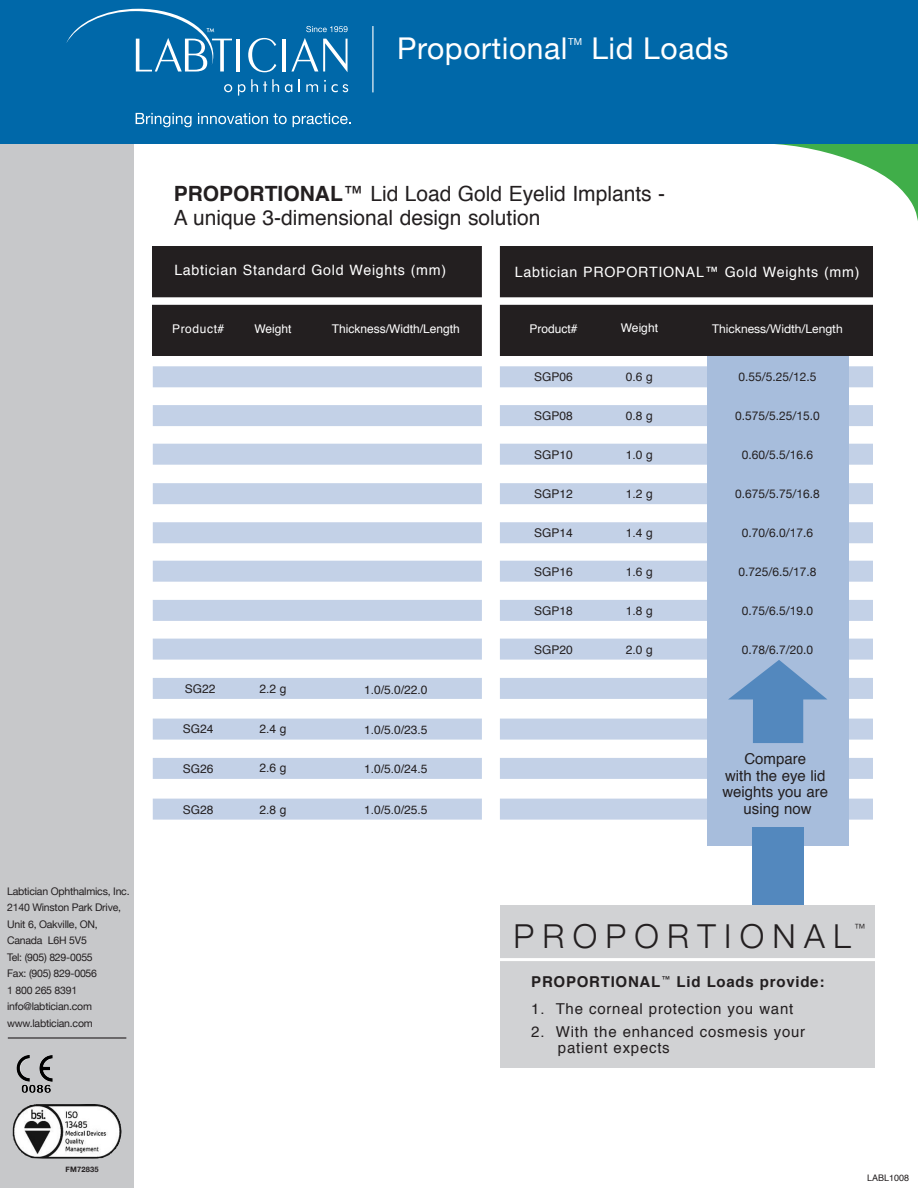
<style>
.page{position:relative;width:918px;height:1188px;background:#fff}
.page>*{position:absolute;margin:0;border:0;box-sizing:border-box;transform-origin:0 0}
.t1{font:300 33px "Helvetica Neue";letter-spacing:.25em;color:#231f20}
.t2{font:30px "Helvetica Neue";letter-spacing:.02em;color:#fff}
.t3{font:21px "Helvetica";color:#231f20}
.t4{font:15px "Helvetica";letter-spacing:.05em;color:#231f20}
.t5{font:15px/16.5px "Helvetica";color:#231f20}
.t6{font:700 15px "Helvetica";letter-spacing:.05em;color:#231f20}
.t7{font:14.25px "Helvetica";letter-spacing:.05em;color:#fff}
.t8{font:12px "Helvetica";color:#231f20}
.t9{font:12px "Helvetica Neue";color:#231f20}
.t10{font:12px "Helvetica";color:#fff}
.t11{font:12px "Helvetica Neue";color:#fff}
.t12{font:12px "Helvetica";letter-spacing:.05em;color:#fff}
.t13{font:300 11.4px "Helvetica Neue";color:#231f20}
.t14{font:10.5px/16.5px "Helvetica Neue";letter-spacing:-.02em;color:#231f20}
.t15{font:9.6px "Helvetica Neue";color:#fff}
.t16{font:9px "Helvetica";color:#231f20}
.t17{font:700 7.5px "Helvetica Neue";letter-spacing:.03em;color:#231f20}
.s1{font-weight:700}
</style>
<div class="page">
<div style="left:0;top:0;width:134px;height:1188px;background:#c7c8ca"></div>
<div style="left:153px;top:405px;width:720px;height:21px;background:#c3d1e7"></div>
<div style="left:153px;top:444px;width:720px;height:21px;background:#c3d1e7"></div>
<div style="left:153px;top:483px;width:720px;height:21px;background:#c3d1e7"></div>
<div style="left:153px;top:522px;width:720px;height:21px;background:#c3d1e7"></div>
<div style="left:153px;top:561px;width:720px;height:21px;background:#c3d1e7"></div>
<div style="left:153px;top:600px;width:720px;height:21px;background:#c3d1e7"></div>
<div style="left:153px;top:639px;width:720px;height:21px;background:#c3d1e7"></div>
<div style="left:153px;top:678px;width:720px;height:21px;background:#c3d1e7"></div>
<div style="left:153px;top:719px;width:720px;height:21px;background:#c3d1e7"></div>
<div style="left:153px;top:758px;width:720px;height:21px;background:#c3d1e7"></div>
<div style="left:153px;top:799px;width:720px;height:21px;background:#c3d1e7"></div>
<div style="left:153px;top:366px;width:720px;height:21px;background:#c3d1e7"></div>
<div style="left:153px;top:247px;width:333px;height:109px;background:#231f20"></div>
<div style="left:496px;top:247px;width:377px;height:109px;background:#231f20"></div>
<div style="left:707px;top:356px;width:142px;height:490px;background:#a7bddc"></div>
<div style="left:146px;top:297px;width:734px;height:8px;background:#fff"></div>
<div style="left:482px;top:245px;width:18px;height:816px;background:#fff"></div>
<div style="left:752px;top:828px;width:51px;height:126px;background:#5388be"></div>
<div style="left:501px;top:906px;width:374px;height:162px;background:#d1d2d4"></div>
<hr style="left:493px;top:958px;width:391px;height:3px;background:#fff">
<svg style="left:702px;top:144px;width:216px;height:103px"></svg>
<div style="left:0;top:0;width:918px;height:144px;background:#0068a9"></div>
<svg style="left:66px;top:9px;width:166px;height:63px"></svg>
<hr style="left:237px;top:39px;width:3px;height:33px;background:#fff">
<svg style="left:248px;top:38px;width:28px;height:34px"></svg>
<hr style="left:283px;top:39px;width:3px;height:33px;background:#fff">
<svg style="left:291px;top:38px;width:57px;height:34px"></svg>
<svg style="left:224px;top:84px;width:8px;height:8px"></svg>
<svg style="left:238px;top:79px;width:41px;height:17px"></svg>
<svg style="left:285px;top:84px;width:7px;height:8px"></svg>
<svg style="left:299px;top:79px;width:1px;height:13px"></svg>
<svg style="left:306px;top:84px;width:12px;height:8px"></svg>
<svg style="left:324px;top:80px;width:24px;height:12px"></svg>
<svg style="left:306px;top:26px;width:42px;height:6px"></svg>
<svg style="left:136px;top:113px;width:56px;height:14px"></svg>
<svg style="left:198px;top:113px;width:89px;height:11px"></svg>
<svg style="left:293px;top:113px;width:58px;height:14px"></svg>
<hr style="left:372px;top:26px;width:1px;height:66px;background:#fff">
<svg style="left:728px;top:660px;width:99px;height:83px"></svg>
<hr style="left:8px;top:1037px;width:118px;height:2px;background:#231f20">
<img style="left:13px;top:1104px;width:109px;height:55px">
<img style="left:16px;top:1057px;width:14px;height:25px">
<p class="t2" style="left:397px;top:27px;width:172px">Proportional</p>
<p class="t15" style="left:568px;top:35px;width:16px">TM</p>
<p class="t2" style="left:591px;top:27px;width:139px">Lid Loads</p>
<p class="t14" style="left:7px;top:884px;width:124px">Labtician Ophthalmics, Inc.</p>
<p class="t14" style="left:7px;top:900px;width:116px">2140 Winston Park Drive,<br>Unit 6, Oakville, ON,<br>Canada L6H 5V5</p>
<p class="t14" style="left:7px;top:950px;width:87px">Tel: (905) 829-0055</p>
<p class="t14" style="left:7px;top:966px;width:91px">Fax: (905) 829-0056</p>
<p class="t14" style="left:7px;top:983px;width:72px">1 800 265 8391</p>
<p class="t14" style="left:7px;top:999px;width:86px">info@labtician.com</p>
<p class="t14" style="left:7px;top:1016px;width:87px">www.labtician.com</p>
<p class="t17" style="left:65px;top:1163px;width:35px">FM72835</p>
<p class="t3" style="left:174px;top:178px;width:493px"><span class="s1">PROPORTIONAL</span>™ Lid Load Gold Eyelid Implants -</p>
<p class="t3" style="left:174px;top:202px;width:368px">A unique 3-dimensional design solution</p>
<p class="t7" style="left:174px;top:259px;width:273px">Labtician Standard Gold Weights (mm)</p>
<p class="t7" style="left:515px;top:261px;width:346px">Labtician PROPORTIONAL™ Gold Weights (mm)</p>
<p class="t12" style="left:172px;top:320px;width:54px">Product#</p>
<p class="t10" style="left:254px;top:319px;width:39px">Weight</p>
<p class="t10" style="left:332px;top:320px;width:130px">Thickness/Width/Length</p>
<p class="t8" style="left:185px;top:679px;width:32px">SG22</p>
<p class="t8" style="left:183px;top:720px;width:32px">SG24</p>
<p class="t8" style="left:183px;top:760px;width:32px">SG26</p>
<p class="t8" style="left:183px;top:801px;width:32px">SG28</p>
<p class="t8" style="left:260px;top:679px;width:29px">2.2 g</p>
<p class="t8" style="left:260px;top:720px;width:29px">2.4 g</p>
<p class="t8" style="left:260px;top:759px;width:29px">2.6 g</p>
<p class="t8" style="left:260px;top:801px;width:29px">2.8 g</p>
<p class="t8" style="left:364px;top:680px;width:65px">1.0/5.0/22.0</p>
<p class="t8" style="left:364px;top:721px;width:65px">1.0/5.0/23.5</p>
<p class="t8" style="left:364px;top:760px;width:65px">1.0/5.0/24.5</p>
<p class="t8" style="left:364px;top:800px;width:65px">1.0/5.0/25.5</p>
<p class="t10" style="left:530px;top:319px;width:50px">Product#</p>
<p class="t8" style="left:534px;top:367px;width:40px">SGP06</p>
<p class="t8" style="left:534px;top:406px;width:40px">SGP08</p>
<p class="t8" style="left:534px;top:445px;width:40px">SGP10</p>
<p class="t8" style="left:534px;top:484px;width:40px">SGP12</p>
<p class="t8" style="left:534px;top:523px;width:40px">SGP14</p>
<p class="t8" style="left:534px;top:562px;width:40px">SGP16</p>
<p class="t8" style="left:534px;top:601px;width:40px">SGP18</p>
<p class="t8" style="left:534px;top:640px;width:40px">SGP20</p>
<p class="t10" style="left:621px;top:319px;width:39px">Weight</p>
<p class="t8" style="left:626px;top:368px;width:29px">0.6 g</p>
<p class="t8" style="left:626px;top:407px;width:29px">0.8 g</p>
<p class="t8" style="left:626px;top:446px;width:29px">1.0 g</p>
<p class="t8" style="left:626px;top:485px;width:29px">1.2 g</p>
<p class="t8" style="left:626px;top:524px;width:29px">1.4 g</p>
<p class="t8" style="left:626px;top:563px;width:29px">1.6 g</p>
<p class="t8" style="left:626px;top:602px;width:29px">1.8 g</p>
<p class="t8" style="left:626px;top:641px;width:29px">2.0 g</p>
<p class="t11" style="left:712px;top:320px;width:132px">Thickness/Width/Length</p>
<p class="t9" style="left:739px;top:368px;width:80px">0.55/5.25/12.5</p>
<p class="t9" style="left:735px;top:407px;width:86px">0.575/5.25/15.0</p>
<p class="t9" style="left:742px;top:446px;width:73px">0.60/5.5/16.6</p>
<p class="t9" style="left:735px;top:485px;width:86px">0.675/5.75/16.8</p>
<p class="t9" style="left:742px;top:524px;width:73px">0.70/6.0/17.6</p>
<p class="t9" style="left:739px;top:563px;width:80px">0.725/6.5/17.8</p>
<p class="t9" style="left:742px;top:602px;width:73px">0.75/6.5/19.0</p>
<p class="t9" style="left:742px;top:641px;width:73px">0.78/6.7/20.0</p>
<p class="t5" style="left:744px;top:751px;width:63px">Compare</p>
<p class="t5" style="left:722px;top:768px;width:107px">with the eye lid weights you are</p>
<p class="t5" style="left:744px;top:801px;width:69px">using now</p>
<p class="t1" style="left:513px;top:909px;width:339px">PROPORTIONAL</p>
<p class="t13" style="left:854px;top:919px;width:13px">™</p>
<p class="t6" style="left:531px;top:970px;width:295px">PROPORTIONAL<sup>™</sup> Lid Loads provide:</p>
<p class="t4" style="left:531px;top:998px;width:264px">1. The corneal protection you want</p>
<p class="t4" style="left:531px;top:1020px;width:275px">2. With the enhanced cosmesis your</p>
<p class="t4" style="left:558px;top:1037px;width:113px">patient expects</p>
<p class="t16" style="left:867px;top:1170px;width:44px">LABL1008</p>
</div>
